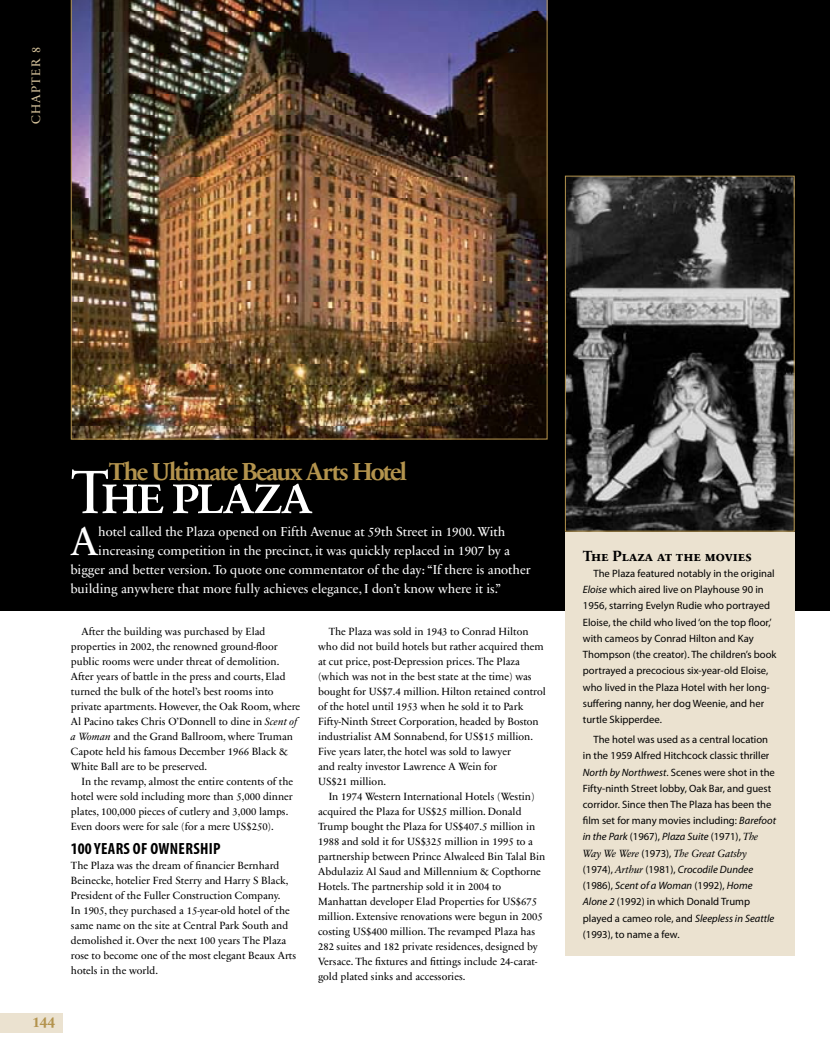
<style>
.page{position:relative;width:830px;height:1063px;background:#fff}
.page>*{position:absolute;margin:0;border:0;box-sizing:border-box;transform-origin:0 0}
.t1{font:62.5px "Sabon Next LT Regular SC";letter-spacing:-.045em;color:#fff}
.t2{font:40.62px "Sabon Next LT";color:#fff}
.t3{font:700 25px "Sabon Next LT";letter-spacing:-.075em;color:#b3934d}
.t4{font:700 condensed 16.25px "Myriad Pro";letter-spacing:.02em;color:#000}
.t5{font:15px "Sabon Next LT Bold SC";color:#000}
.t6{font:700 15px "Sabon Next LT";color:#b3934d}
.t7{font:13.12px "Sabon Next LT";color:#fff}
.t8{font:12.5px "Sabon Next LT";letter-spacing:.1em;color:#d4c19a}
.t9{font:10.62px/15px "Sabon Next LT";color:#000}
.t10{font:10.62px/16.2px "Myriad Pro";color:#000}
.t11{font:italic 10.62px "Sabon Next LT";color:#000}
.s1{font-style:italic}
.s2{font-family:"Sabon Next LT";font-style:italic}
.s3{font-family:"Myriad Pro";font-style:normal}
</style>
<div class="page">
<div style="left:0;top:1013px;width:62px;height:19px;background:#ebe2d0"></div>
<div style="left:0;top:0;width:829px;height:611px;background:#000"></div>
<img style="left:71px;top:0;width:476px;height:439px">
<div style="left:565px;top:531px;width:229px;height:425px;background:#ebe2d0"></div>
<img style="left:566px;top:178px;width:226px;height:351px">
<div style="left:564px;top:176px;width:230px;height:355px;border:1px solid #b3934d"></div>
<p class="t8" style="left:29px;top:124px;width:79px;rotate:-90deg">CHAPTER 8</p>
<h3 class="t6" style="left:32px;top:1013px;width:24px">144</h3>
<h3 class="t3" style="left:109px;top:457px;width:300px">The Ultimate Beaux Arts Hotel</h3>
<h1 class="t1" style="left:71px;top:456px;width:243px">Theplaza</h1>
<h2 class="t2" style="left:70px;top:518px;width:29px">A</h2>
<p class="t7" style="left:98px;top:524px;width:408px">hotel called the Plaza opened on Fifth Avenue at 59th Street in 1900. With</p>
<p class="t7" style="left:98px;top:543px;width:413px">increasing competition in the precinct, it was quickly replaced in 1907 by a</p>
<p class="t7" style="left:70px;top:562px;width:461px">bigger and better version. To quote one commentator of the day: “If there is another</p>
<p class="t7" style="left:70px;top:581px;width:432px">building anywhere that more fully achieves elegance, I don’t know where it is.”</p>
<p class="t9" style="left:71px;top:624px;width:231px;text-indent:11px">After the building was purchased by Elad properties in 2002, the renowned ground-floor public rooms were under threat of demolition.<br>After years of battle in the press and courts, Elad turned the bulk of the hotel’s best rooms into private apartments. However, the oak Room, where Al Pacino takes Chris o’donnell to dine in <span class="s1">Scent of a Woman</span> and the Grand Ballroom, where Truman Capote held his famous december 1966 Black &amp; White Ball are to be preserved.</p>
<p class="t9" style="left:71px;top:774px;width:223px;text-indent:11px">In the revamp, almost the entire contents of the hotel were sold including more than 5,000 dinner plates, 100,000 pieces of cutlery and 3,000 lamps.<br>Even doors were for sale (for a mere US$250).</p>
<h3 class="t4" style="left:71px;top:838px;width:151px">100 YEARS OF OWNERSHIP</h3>
<p class="t9" style="left:71px;top:858px;width:226px">The Plaza was the dream of financier Bernhard Beinecke, hotelier Fred Sterry and Harry S Black, President of the Fuller Construction Company.<br>In 1905, they purchased a 15-year-old hotel of the same name on the site at Central Park South and demolished it. over the next 100 years The Plaza rose to become one of the most elegant Beaux Arts hotels in the world.</p>
<p class="t9" style="left:318px;top:624px;width:229px;text-indent:11px">The Plaza was sold in 1943 to Conrad Hilton who did not build hotels but rather acquired them at cut price, post-depression prices. The Plaza (which was not in the best state at the time) was bought for US$7.4 million. Hilton retained control of the hotel until 1953 when he sold it to Park Fifty-Ninth Street Corporation, headed by Boston industrialist AM Sonnabend, for US$15 million.<br>Five years later, the hotel was sold to lawyer<br>and realty investor lawrence A Wein for<br>US$21 million.</p>
<p class="t9" style="left:318px;top:789px;width:229px;text-indent:11px">In 1974 Western International Hotels (Westin) acquired the Plaza for US$25 million. donald Trump bought the Plaza for US$407.5 million in 1988 and sold it for US$325 million in 1995 to a partnership between Prince Alwaleed Bin Talal Bin Abdulaziz Al Saud and Millennium &amp; Copthorne Hotels. The partnership sold it in 2004 to Manhattan developer Elad Properties for US$675 million. Extensive renovations were begun in 2005 costing US$400 million. The revamped Plaza has 282 suites and 182 private residences, designed by Versace. The fixtures and fittings include 24-carat&shy;gold plated sinks and accessories.</p>
<h3 class="t5" style="left:582px;top:547px;width:170px">The Plaza at the movies</h3>
<p class="t10" style="left:582px;top:565px;width:195px;text-indent:11px">The Plaza featured notably in the original <span class="s1">Eloise</span> which aired live on Playhouse 90 in 1956, starring Evelyn Rudie who portrayed Eloise, the child who lived ‘on the top floor,’ with cameos by Conrad Hilton and Kay Thompson (the creator). The children’s book portrayed a precocious six-year-old Eloise, who lived in the Plaza Hotel with her long&shy;suffering nanny, her dog Weenie, and her turtle Skipperdee.</p>
<p class="t10" style="left:582px;top:731px;width:194px;text-indent:11px">The hotel was used as a central location in the 1959 Alfred Hitchcock classic thriller <span class="s1">North by Northwest</span>. Scenes were shot in the Fifty-ninth Street lobby, Oak Bar, and guest corridor. Since then The Plaza has been the film set for many movies including: <span class="s1">Barefoot in the Park</span> (1967), <span class="s1">Plaza Suite</span> (1971), <span class="s2">The</span></p>
<p class="t11" style="left:582px;top:847px;width:165px">Way We Were <span class="s3">(1973),</span> The Great Gatsby</p>
<p class="t10" style="left:582px;top:861px;width:193px">(1974), <span class="s2">Arthur</span> (1981), <span class="s1">Crocodile Dundee </span>(1986), <span class="s1">Scent of a Woman</span> (1992), <span class="s1">Home Alone 2</span> (1992) in which Donald Trump played a cameo role, and <span class="s1">Sleepless in Seattle </span>(1993), to name a few.</p>
</div>
